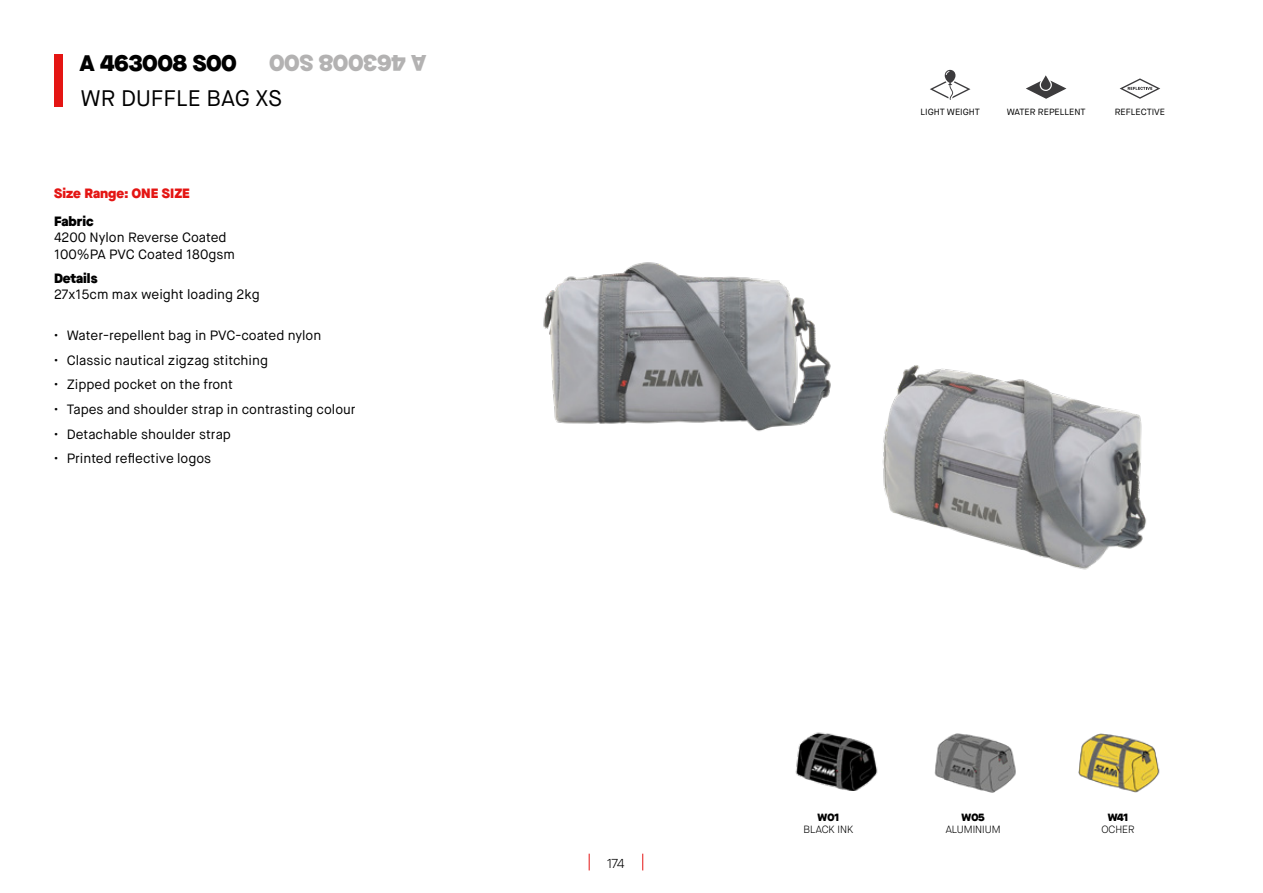
<style>
.page{position:relative;width:1263px;height:893px;background:#fff}
.page>*{position:absolute;margin:0;border:0;box-sizing:border-box;transform-origin:0 0}
.t1{font:22.5px "Maison Neue";color:#000}
.t2{font:900 22.5px "Maison Neue";color:#b3b2b2}
.t3{font:900 22.5px "Maison Neue";color:#000}
.t4{font:13.5px/16.2px "Maison Neue";color:#000}
.t5{font:900 13.5px "Maison Neue";color:#e41513}
.t6{font:900 13.5px "Maison Neue";color:#000}
.t7{font:300 13.5px "Maison Neue";color:#000}
.t8{font:300 10.5px "Maison Neue";color:#000}
.t9{font:900 10.5px "Maison Neue";letter-spacing:-.005em;color:#000}
.t10{font:9px "Maison Neue";color:#000}
</style>
<div class="page">
<svg style="left:642px;top:854px;width:1px;height:16px"></svg>
<svg style="left:589px;top:854px;width:1px;height:16px"></svg>
<div style="left:54px;top:54px;width:9px;height:52px;background:#e41513"></div>
<img style="left:934px;top:733px;width:82px;height:60px">
<img style="left:795px;top:732px;width:83px;height:59px">
<img style="left:1078px;top:733px;width:82px;height:60px">
<svg style="left:1026px;top:75px;width:40px;height:24px"></svg>
<svg style="left:1119px;top:78px;width:41px;height:21px"></svg>
<svg style="left:930px;top:70px;width:40px;height:30px"></svg>
<img style="left:900px;top:365px;width:246px;height:205px">
<img style="left:543px;top:262px;width:357px;height:253px">
<h1 class="t3" style="left:80px;top:46px;width:158px">A 463008 S00</h1>
<h1 class="t2" style="left:426px;top:80px;width:158px;rotate:-180deg">A 463008 S00</h1>
<h1 class="t1" style="left:80px;top:84px;width:203px">WR DUFFLE BAG XS</h1>
<p class="t5" style="left:54px;top:183px;width:137px">Size Range: ONE SIZE</p>
<p class="t6" style="left:54px;top:211px;width:41px">Fabric</p>
<p class="t4" style="left:54px;top:230px;width:182px">4200 Nylon Reverse Coated<br>100%PA PVC Coated 180gsm</p>
<p class="t6" style="left:54px;top:268px;width:45px">Details</p>
<p class="t4" style="left:54px;top:286px;width:207px">27x15cm max weight loading 2kg</p>
<p class="t4" style="left:54px;top:327px;width:269px">• Water-repellent bag in PVC-coated nylon</p>
<p class="t4" style="left:54px;top:352px;width:215px">• Classic nautical zigzag stitching</p>
<p class="t4" style="left:54px;top:377px;width:181px">• Zipped pocket on the front</p>
<p class="t4" style="left:54px;top:401px;width:303px">• Tapes and shoulder strap in contrasting colour</p>
<p class="t4" style="left:54px;top:426px;width:179px">• Detachable shoulder strap</p>
<p class="t4" style="left:54px;top:451px;width:159px">• Printed reflective logos</p>
<p class="t10" style="left:920px;top:107px;width:61px">LIGHT WEIGHT</p>
<p class="t10" style="left:1007px;top:107px;width:80px">WATER REPELLENT</p>
<p class="t10" style="left:1115px;top:107px;width:52px">REFLECTIVE</p>
<p class="t7" style="left:607px;top:855px;width:19px">174</p>
<p class="t9" style="left:817px;top:809px;width:23px">W01</p>
<p class="t8" style="left:803px;top:823px;width:51px">BLACK INK</p>
<p class="t9" style="left:961px;top:809px;width:25px">W05</p>
<p class="t8" style="left:946px;top:823px;width:56px">ALUMINIUM</p>
<p class="t9" style="left:1108px;top:809px;width:22px">W41</p>
<p class="t8" style="left:1101px;top:823px;width:35px">OCHER</p>
</div>
